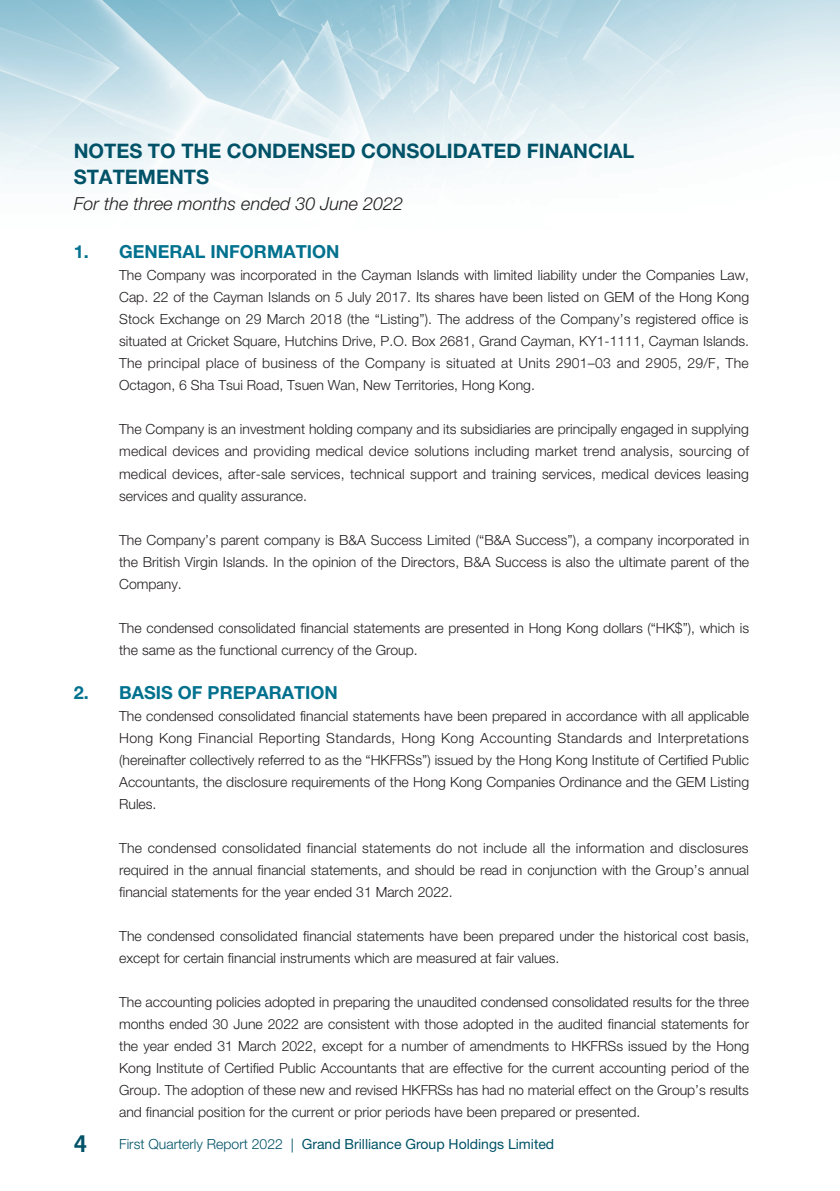
<style>
.page{position:relative;width:840px;height:1191px;background:#fff}
.page>*{position:absolute;margin:0;border:0;box-sizing:border-box;transform-origin:0 0}
.t1{font:700 24px "Battersea";color:#005268}
._01_H1{font:700 20px/26px "Helvetica Neue LT Std";color:#005268}
._07_NH1{font:700 18px "Helvetica Neue LT Std";color:#00718e}
._00_txt{font:italic 300 18px "Helvetica Neue LT Std";color:#231f20}
._06_Notes{font:300 14px/22px "Helvetica Neue LT Std";color:#231f20;text-align:justify}
.t2{font:14px "Helvetica Neue LT Std";color:#005268}
.s1{font-weight:300}
.s2{font-family:"Helvetica LT Std";font-weight:300}
</style>
<div class="page">
<img style="left:0;top:0;width:839px;height:182px">
<p class="_01_H1" style="left:74px;top:138px;width:562px">NOTES TO THE CONDENSED CONSOLIDATED FINANCIAL<br>STATEMENTS</p>
<p class="_00_txt" style="left:74px;top:193px;width:331px">For the three months ended 30 June 2022</p>
<p class="_07_NH1" style="left:74px;top:241px;width:267px">1. GENERAL INFORMATION</p>
<p class="_06_Notes" style="left:119px;top:264px;width:631px">The Company was incorporated in the Cayman Islands with limited liability under the Companies Law, Cap. 22 of the Cayman Islands on 5 July 2017. Its shares have been listed on GEM of the Hong Kong Stock Exchange on 29 March 2018 (the “Listing”). The address of the Company’s registered office is situated at Cricket Square, Hutchins Drive, P.O. Box 2681, Grand Cayman, KY1-1111, Cayman Islands.<br>The principal place of business of the Company is situated at Units 2901–03 and 2905, 29/F, The Octagon, 6 Sha Tsui Road, Tsuen Wan, New Territories, Hong Kong.</p>
<p class="_06_Notes" style="left:119px;top:418px;width:631px">The Company is an investment holding company and its subsidiaries are principally engaged in supplying medical devices and providing medical device solutions including market trend analysis, sourcing of medical devices, after-sale services, technical support and training services, medical devices leasing services and quality assurance.</p>
<p class="_06_Notes" style="left:119px;top:528px;width:631px">The Company’s parent company is B&amp;A Success Limited (“B&amp;A Success”), a company incorporated in the British Virgin Islands. In the opinion of the Directors, B&amp;A Success is also the ultimate parent of the Company.</p>
<p class="_06_Notes" style="left:119px;top:616px;width:631px">The condensed consolidated financial statements are presented in Hong Kong dollars (“HK$”), which is the same as the functional currency of the Group.</p>
<p class="_07_NH1" style="left:74px;top:681px;width:265px">2. BASIS OF PREPARATION</p>
<p class="_06_Notes" style="left:119px;top:704px;width:631px">The condensed consolidated financial statements have been prepared in accordance with all applicable Hong Kong Financial Reporting Standards, Hong Kong Accounting Standards and Interpretations (hereinafter collectively referred to as the “HKFRSs”) issued by the Hong Kong Institute of Certified Public Accountants, the disclosure requirements of the Hong Kong Companies Ordinance and the GEM Listing Rules.</p>
<p class="_06_Notes" style="left:119px;top:836px;width:631px">The condensed consolidated financial statements do not include all the information and disclosures required in the annual financial statements, and should be read in conjunction with the Group’s annual financial statements for the year ended 31 March 2022.</p>
<p class="_06_Notes" style="left:119px;top:924px;width:631px">The condensed consolidated financial statements have been prepared under the historical cost basis, except for certain financial instruments which are measured at fair values.</p>
<p class="_06_Notes" style="left:119px;top:990px;width:631px">The accounting policies adopted in preparing the unaudited condensed consolidated results for the three months ended 30 June 2022 are consistent with those adopted in the audited financial statements for the year ended 31 March 2022, except for a number of amendments to HKFRSs issued by the Hong Kong Institute of Certified Public Accountants that are effective for the current accounting period of the Group. The adoption of these new and revised HKFRSs has had no material effect on the Group’s results and financial position for the current or prior periods have been prepared or presented.</p>
<h1 class="t1" style="left:74px;top:1128px;width:15px">4</h1>
<p class="t2" style="left:119px;top:1135px;width:436px"><span class="s1">First Quarterly Report 2022</span> <span class="s2">|</span> Grand Brilliance Group Holdings Limited</p>
</div>
